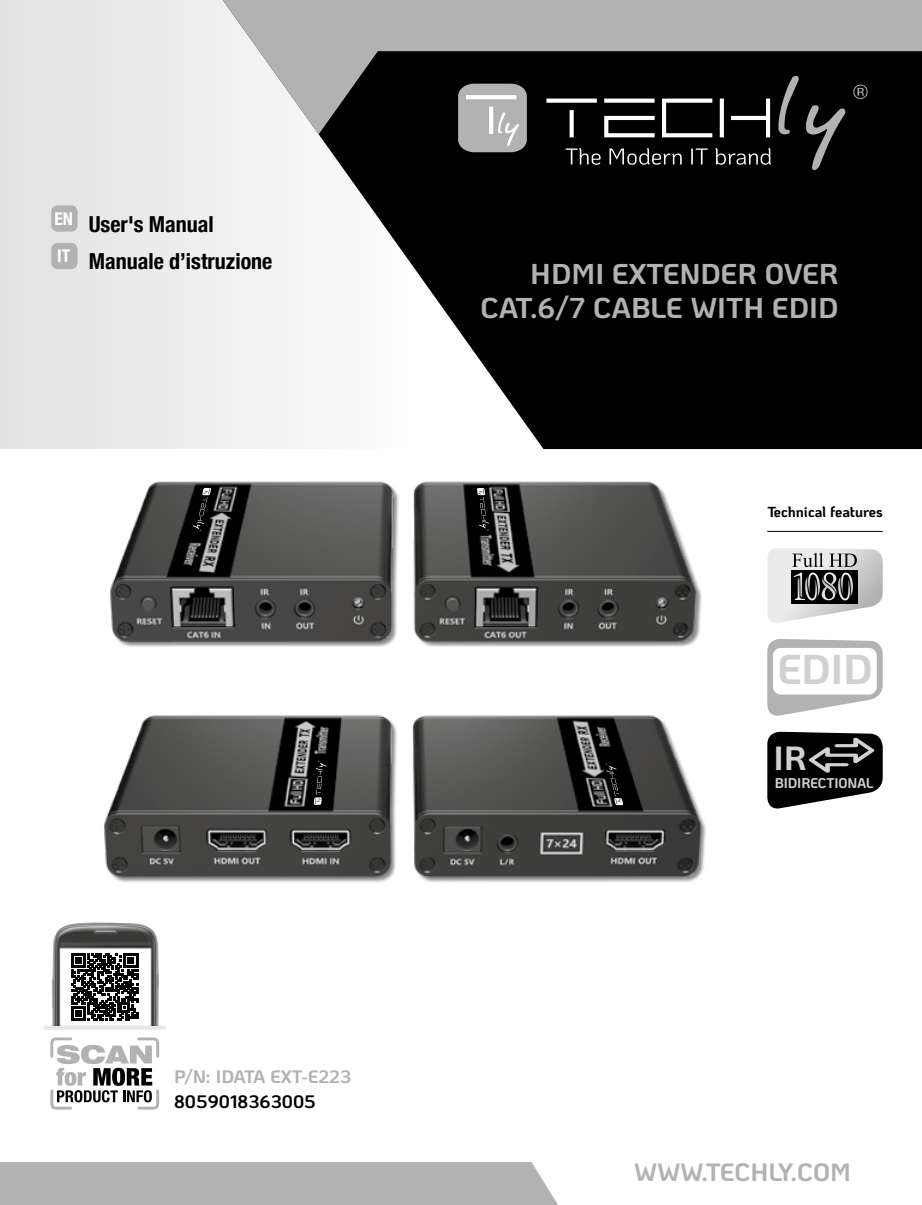
<style>
.page{position:relative;width:922px;height:1205px;background:#fff}
.page>*{position:absolute;margin:0;border:0;box-sizing:border-box;transform-origin:0 0}
.t1{font:700 41.75px "Ko Ho";color:#d1d1d1}
.t2{font:700 33.5px "Ko Ho";color:#d1d1d1}
.t3{font:700 28.75px/34.5px "Ko Ho";color:#b3b2b2;text-align:right}
.t4{font:700 25px "Ko Ho";color:#b3b2b2}
.t5{font:700 condensed 22px/37.5px "Helvetica Neue";color:#000}
.t6{font:700 18px "Ko Ho";color:#b3b2b2}
.t7{font:700 18px "Ko Ho";color:#000}
.t8{font:700 14.5px "Ko Ho";letter-spacing:-.005em;color:#000}
.t9{font:700 14px "Ko Ho";letter-spacing:-.01em;color:#d1d1d1;scale:.95 1}
</style>
<div class="page">
<img style="left:52px;top:922px;width:107px;height:103px">
<svg style="left:44px;top:1025px;width:122px;height:4px"></svg>
<svg style="left:50px;top:1037px;width:110px;height:73px"></svg>
<svg style="left:223px;top:134px;width:698px;height:315px;fill:#000"></svg>
<svg style="left:223px;top:0;width:698px;height:134px;background:#6a6969"></svg>
<svg style="left:569px;top:110px;width:4px;height:27px"></svg>
<svg style="left:546px;top:99px;width:50px;height:4px"></svg>
<svg style="left:604px;top:99px;width:50px;height:38px"></svg>
<svg style="left:661px;top:99px;width:51px;height:38px"></svg>
<svg style="left:719px;top:99px;width:51px;height:38px"></svg>
<svg style="left:778px;top:76px;width:20px;height:58px"></svg>
<svg style="left:805px;top:105px;width:40px;height:65px;background:#373737"></svg>
<svg style="left:458px;top:84px;width:68px;height:68px;background:#b4b4b4"></svg>
<svg style="left:853px;top:85px;width:14px;height:14px"></svg>
<svg style="left:565px;top:148px;width:205px;height:17px;background:#323232"></svg>
<div style="left:51px;top:205px;width:26px;height:27px;background:#b3b2b2;border-radius:6px"></div>
<div style="left:51px;top:243px;width:26px;height:26px;background:#b3b2b2;border-radius:6px"></div>
<svg style="left:71px;top:953px;width:67px;height:67px"></svg>
<div style="left:0;top:1162px;width:558px;height:43px;background:#b3b2b2"></div>
<svg style="left:767px;top:639px;width:115px;height:77px"></svg>
<hr style="left:767px;top:531px;width:115px;height:1px;background:#000">
<div style="left:772px;top:648px;width:104px;height:46px;background:#fff;border-radius:8px"></div>
<svg style="left:767px;top:548px;width:115px;height:75px;background:#aeaeae"></svg>
<svg style="left:767px;top:731px;width:115px;height:78px;background:#333"></svg>
<img style="left:110px;top:481px;width:592px;height:166px">
<img style="left:104px;top:715px;width:602px;height:168px">
<svg style="left:192px;top:488px;width:19px;height:43px"></svg>
<svg style="left:477px;top:488px;width:12px;height:43px"></svg>
<svg style="left:313px;top:760px;width:14px;height:45px"></svg>
<svg style="left:605px;top:763px;width:18px;height:42px"></svg>
<p class="t5" style="left:54px;top:204px;width:219px"><sup>EN</sup> User's Manual<br><sup>IT</sup> Manuale d’istruzione</p>
<p class="t6" style="left:174px;top:1062px;width:179px">P/N: IDATA EXT-E223</p>
<p class="t7" style="left:174px;top:1087px;width:143px">8059018363005</p>
<p class="t3" style="left:480px;top:257px;width:359px">HDMI EXTENDER OVER<br>CAT.6/7 CABLE WITH EDID</p>
<p class="t8" style="left:767px;top:500px;width:117px">Technical features</p>
<h1 class="t1" style="left:777px;top:634px;width:96px">EDID</h1>
<p class="t2" style="left:773px;top:730px;width:34px">IR</p>
<p class="t9" style="left:774px;top:771px;width:106px">BIDIRECTIONAL</p>
<p class="t4" style="left:634px;top:1151px;width:218px">WWW.TECHLY.COM</p>
</div>
